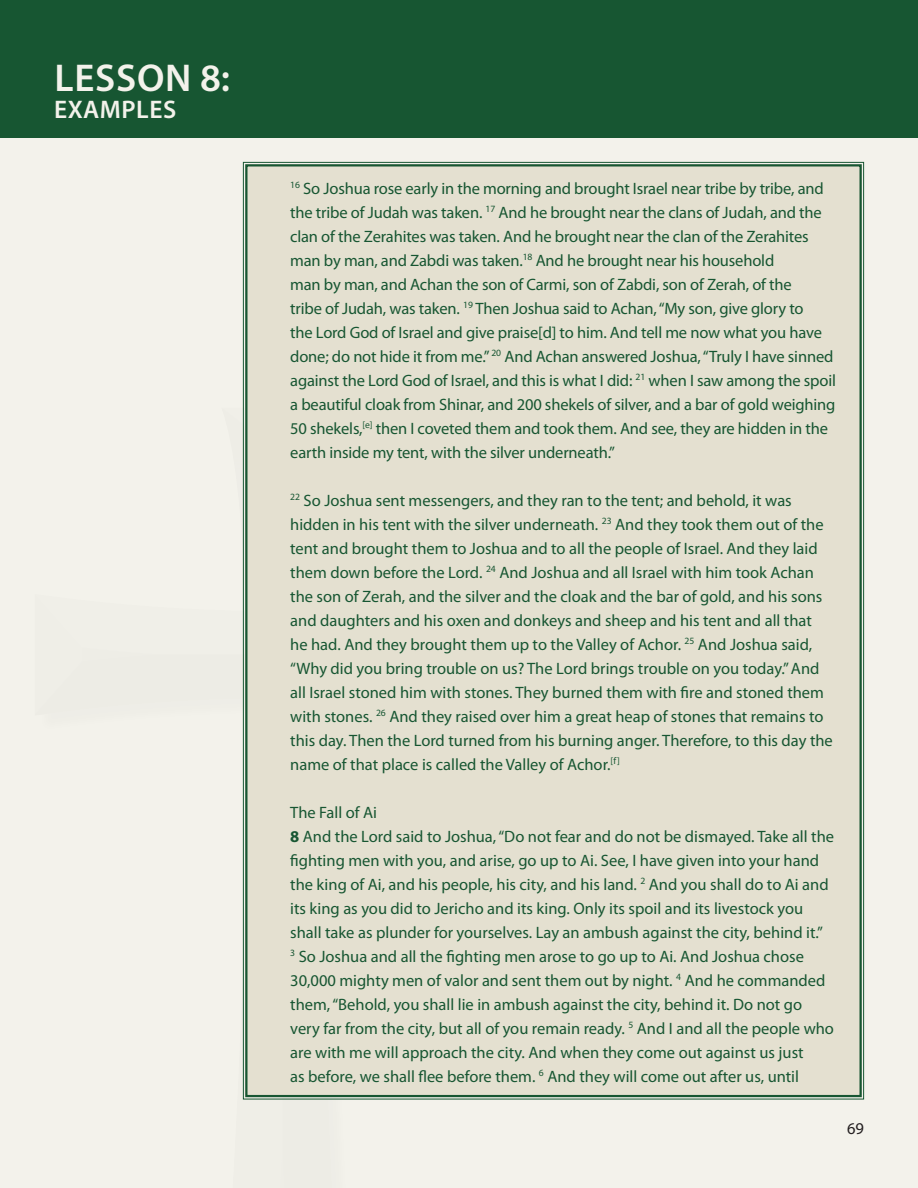
<style>
.page{position:relative;width:918px;height:1188px;background:#f3f2eb}
.page>*{position:absolute;margin:0;border:0;box-sizing:border-box;transform-origin:0 0}
.t1{font:600 38.85px "Myriad Pro";letter-spacing:.02em;color:#f3f2eb}
.t2{font:600 25.5px "Myriad Pro";letter-spacing:.02em;color:#f3f2eb}
.t3{font:16.5px/24px "Myriad Pro";color:#175632}
.t4{font:16.5px "Myriad Pro";color:#231f20}
.s1{font-weight:700}
</style>
<div class="page">
<div style="left:0;top:0;width:918px;height:138px;background:#175632"></div>
<div style="left:243px;top:162px;width:621px;height:938px;background:#e4e0d0"></div>
<h1 class="t1" style="left:54px;top:53px;width:177px">LESSON 8:</h1>
<h2 class="t2" style="left:54px;top:93px;width:123px">EXAMPLES</h2>
<p class="t3" style="left:290px;top:176px;width:547px"><sup>16</sup> So Joshua rose early in the morning and brought Israel near tribe by tribe, and the tribe of Judah was taken. <sup>17</sup> And he brought near the clans of Judah, and the clan of the Zerahites was taken. And he brought near the clan of the Zerahites man by man, and Zabdi was taken.<sup>18</sup> And he brought near his household<br>man by man, and Achan the son of Carmi, son of Zabdi, son of Zerah, of the<br>tribe of Judah, was taken. <sup>19</sup> Then Joshua said to Achan, “My son, give glory to<br>the Lord God of Israel and give praise[d] to him. And tell me now what you have done; do not hide it from me.” <sup>20</sup> And Achan answered Joshua, “Truly I have sinned against the Lord God of Israel, and this is what I did: <sup>21</sup> when I saw among the spoil a beautiful cloak from Shinar, and 200 shekels of silver, and a bar of gold weighing 50 shekels,<sup>[e]</sup> then I coveted them and took them. And see, they are hidden in the earth inside my tent, with the silver underneath.”</p>
<p class="t3" style="left:290px;top:488px;width:544px"><sup>22</sup> So Joshua sent messengers, and they ran to the tent; and behold, it was hidden in his tent with the silver underneath. <sup>23</sup> And they took them out of the tent and brought them to Joshua and to all the people of Israel. And they laid them down before the Lord. <sup>24</sup> And Joshua and all Israel with him took Achan the son of Zerah, and the silver and the cloak and the bar of gold, and his sons and daughters and his oxen and donkeys and sheep and his tent and all that he had. And they brought them up to the Valley of Achor. <sup>25</sup> And Joshua said, “Why did you bring trouble on us? The Lord brings trouble on you today.” And all Israel stoned him with stones. They burned them with fire and stoned them with stones. <sup>26</sup> And they raised over him a great heap of stones that remains to this day. Then the Lord turned from his burning anger. Therefore, to this day the name of that place is called the Valley of Achor.<sup>[f]</sup></p>
<p class="t3" style="left:290px;top:800px;width:545px">The Fall of Ai<br><span class="s1">8</span> And the Lord said to Joshua, “Do not fear and do not be dismayed. Take all the fighting men with you, and arise, go up to Ai. See, I have given into your hand the king of Ai, and his people, his city, and his land. <sup>2</sup> And you shall do to Ai and its king as you did to Jericho and its king. Only its spoil and its livestock you shall take as plunder for yourselves. Lay an ambush against the city, behind it.”<br><sup>3</sup> So Joshua and all the fighting men arose to go up to Ai. And Joshua chose 30,000 mighty men of valor and sent them out by night. <sup>4</sup> And he commanded them, “Behold, you shall lie in ambush against the city, behind it. Do not go very far from the city, but all of you remain ready. <sup>5</sup> And I and all the people who are with me will approach the city. And when they come out against us just<br>as before, we shall flee before them. <sup>6</sup> And they will come out after us, until</p>
<p class="t4" style="left:847px;top:1119px;width:18px">69</p>
</div>
